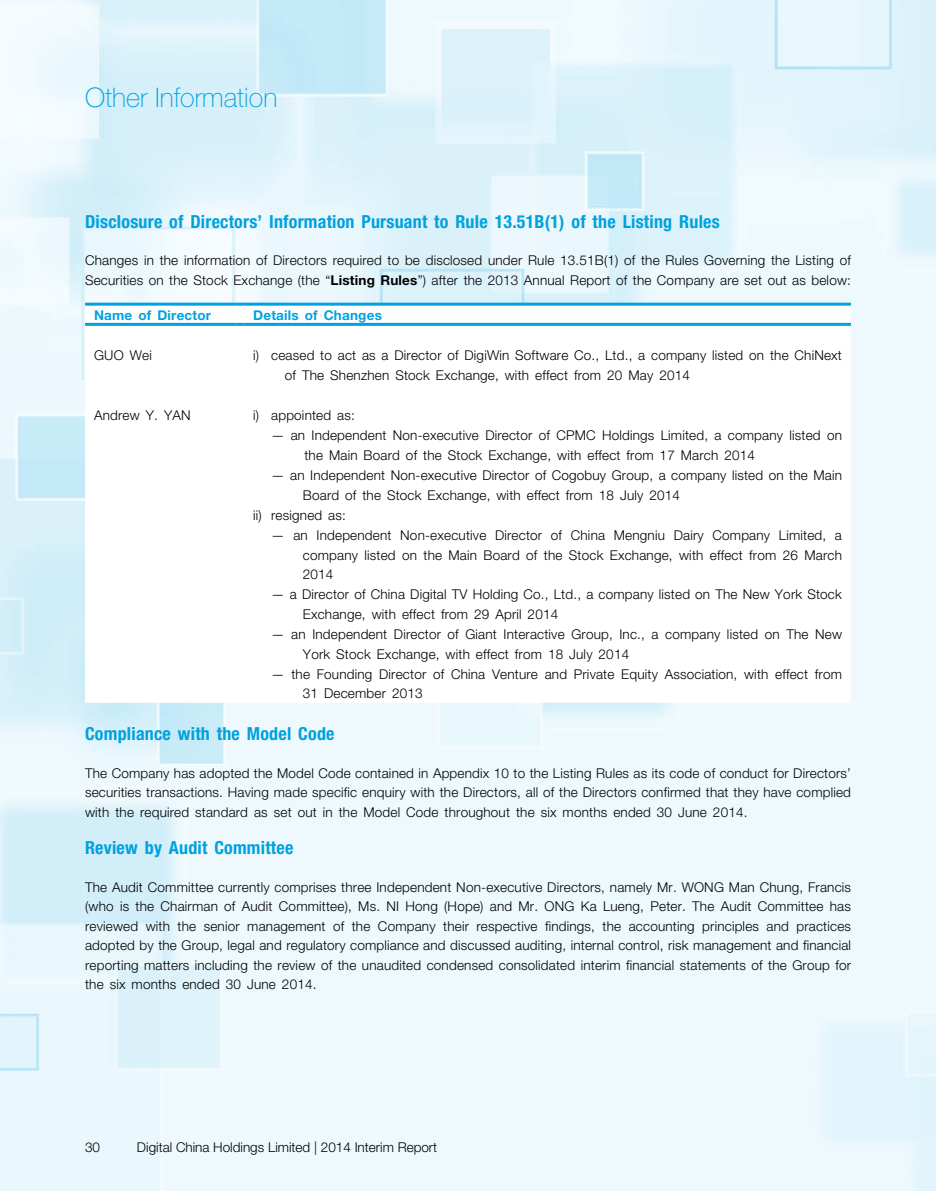
<style>
.page{position:relative;width:936px;height:1191px;background:#fff}
.page>*{position:absolute;margin:0;border:0;box-sizing:border-box;transform-origin:0 0}
.t1{font:100 27px "Helvetica Neue LT Std";color:#00a1df}
.t2{font:700 condensed 18px "Helvetica Neue LT Std";letter-spacing:.01em;color:#00a1df}
.t3{font:300 13.5px/19.5px "Helvetica Neue LT Std";letter-spacing:.015em;color:#000}
.t4{font:700 13.5px "Helvetica Neue LT Std";letter-spacing:.015em;color:#00a1df}
.s1{font-weight:700}
</style>
<div class="page">
<img style="left:0;top:0;width:935px;height:1191px">
<svg style="left:85px;top:306px;width:765px;height:396px"></svg>
<hr style="left:85px;top:303px;width:150px;height:3px;background:#00a1df">
<svg style="left:235px;top:303px;width:9px;height:3px"></svg>
<hr style="left:244px;top:303px;width:597px;height:3px;background:#00a1df">
<svg style="left:841px;top:303px;width:9px;height:3px"></svg>
<hr style="left:85px;top:323px;width:150px;height:3px;background:#00a1df">
<svg style="left:235px;top:323px;width:9px;height:3px"></svg>
<hr style="left:244px;top:323px;width:597px;height:3px;background:#00a1df">
<svg style="left:841px;top:323px;width:9px;height:3px"></svg>
<h1 class="t1" style="left:85px;top:82px;width:194px">Other Information</h1>
<h2 class="t2" style="left:85px;top:210px;width:636px">Disclosure of Directors’ Information Pursuant to Rule 13.51B(1) of the Listing Rules</h2>
<p class="t3" style="left:85px;top:250px;width:767px">Changes in the information of Directors required to be disclosed under Rule 13.51B(1) of the Rules Governing the Listing of<br>Securities on the Stock Exchange (the “<span class="s1">Listing Rules</span>”) after the 2013 Annual Report of the Company are set out as below:</p>
<p class="t4" style="left:94px;top:307px;width:119px">Name of Director</p>
<p class="t4" style="left:253px;top:307px;width:130px">Details of Changes</p>
<p class="t3" style="left:94px;top:345px;width:59px">GUO Wei</p>
<p class="t3" style="left:285px;top:345px;width:558px;text-indent:-32px">i) ceased to act as a Director of DigiWin Software Co., Ltd., a company listed on the ChiNext of The Shenzhen Stock Exchange, with effect from 20 May 2014</p>
<p class="t3" style="left:94px;top:405px;width:98px">Andrew Y. YAN</p>
<p class="t3" style="left:253px;top:405px;width:103px">i) appointed as:</p>
<p class="t3" style="left:304px;top:425px;width:539px;text-indent:-33px">— an Independent Non-executive Director of CPMC Holdings Limited, a company listed on the Main Board of the Stock Exchange, with effect from 17 March 2014</p>
<p class="t3" style="left:271px;top:465px;width:572px">— an Independent Non-executive Director of Cogobuy Group, a company listed on the Main</p>
<p class="t3" style="left:303px;top:485px;width:378px">Board of the Stock Exchange, with effect from 18 July 2014</p>
<p class="t3" style="left:253px;top:505px;width:94px">ii) resigned as:</p>
<p class="t3" style="left:303px;top:525px;width:540px;text-align:justify;text-indent:-32px">— an Independent Non-executive Director of China Mengniu Dairy Company Limited, a company listed on the Main Board of the Stock Exchange, with effect from 26 March 2014</p>
<p class="t3" style="left:303px;top:584px;width:540px;text-indent:-32px">— a Director of China Digital TV Holding Co., Ltd., a company listed on The New York Stock<br>Exchange, with effect from 29 April 2014</p>
<p class="t3" style="left:303px;top:624px;width:540px;text-indent:-32px">— an Independent Director of Giant Interactive Group, Inc., a company listed on The New<br>York Stock Exchange, with effect from 18 July 2014</p>
<p class="t3" style="left:303px;top:664px;width:540px;text-indent:-32px">— the Founding Director of China Venture and Private Equity Association, with effect from<br>31 December 2013</p>
<h2 class="t2" style="left:85px;top:723px;width:251px">Compliance with the Model Code</h2>
<p class="t3" style="left:85px;top:763px;width:767px;text-align:justify">The Company has adopted the Model Code contained in Appendix 10 to the Listing Rules as its code of conduct for Directors’ securities transactions. Having made specific enquiry with the Directors, all of the Directors confirmed that they have complied with the required standard as set out in the Model Code throughout the six months ended 30 June 2014.</p>
<h2 class="t2" style="left:85px;top:837px;width:210px">Review by Audit Committee</h2>
<p class="t3" style="left:85px;top:877px;width:767px;text-align:justify">The Audit Committee currently comprises three Independent Non-executive Directors, namely Mr. WONG Man Chung, Francis (who is the Chairman of Audit Committee), Ms. NI Hong (Hope) and Mr. ONG Ka Lueng, Peter. The Audit Committee has reviewed with the senior management of the Company their respective findings, the accounting principles and practices adopted by the Group, legal and regulatory compliance and discussed auditing, internal control, risk management and financial reporting matters including the review of the unaudited condensed consolidated interim financial statements of the Group for the six months ended 30 June 2014.</p>
<p class="t3" style="left:85px;top:1137px;width:17px">30</p>
<p class="t3" style="left:137px;top:1137px;width:302px">Digital China Holdings Limited | 2014 Interim Report</p>
</div>
